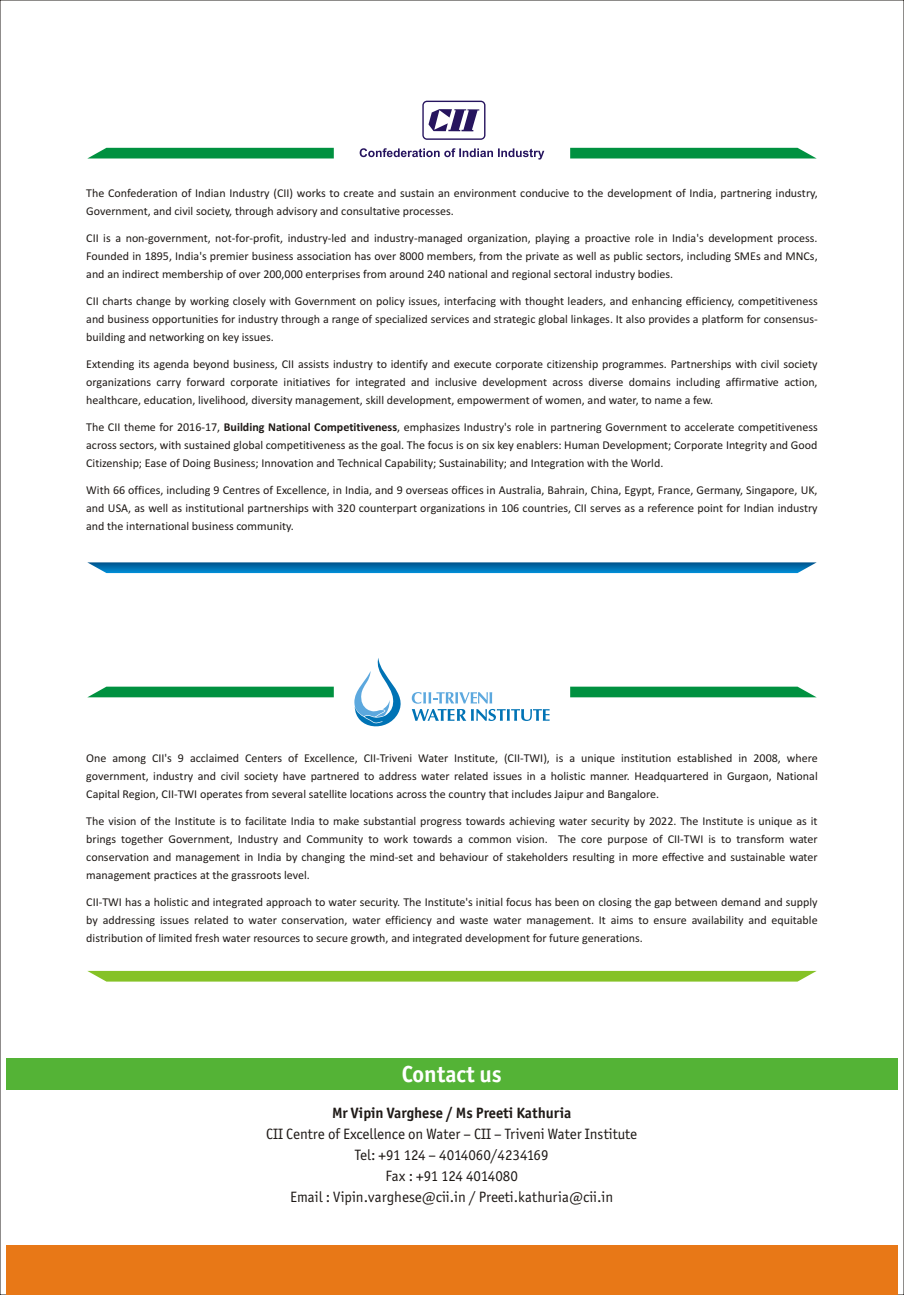
<style>
.page{position:relative;width:904px;height:1295px;background:#fff}
.page>*{position:absolute;margin:0;border:0;box-sizing:border-box;transform-origin:0 0}
.t1{font:700 23.25px "Officina San ITC";color:#fff}
.t2{font:15px/21px "Officina San ITC";color:#1f1a17;text-align:center}
.t3{font:700 15px "Officina San ITC";color:#1f1a17}
.t4{font:12px/18px "Calibri";color:#1f1a17;text-align:justify}
.s1{font-weight:700}
</style>
<div class="page">
<svg style="left:87px;top:562px;width:729px;height:11px"></svg>
<div style="left:87px;top:971px;width:729px;height:10px;background:#85c226"></div>
<svg style="left:422px;top:101px;width:63px;height:39px"></svg>
<svg style="left:87px;top:148px;width:729px;height:11px"></svg>
<div style="left:6px;top:1058px;width:892px;height:31px;background:#54b336"></div>
<svg style="left:87px;top:658px;width:729px;height:69px"></svg>
<div style="left:6px;top:1245px;width:892px;height:49px;background:#e87817"></div>
<p class="t4" style="left:86px;top:185px;width:733px">The Confederation of Indian Industry (CII) works to create and sustain an environment conducive to the development of India, partnering industry,<br>Government, and civil society, through advisory and consultative processes.</p>
<p class="t4" style="left:86px;top:230px;width:733px">CII is a non-government, not-for-profit, industry-led and industry-managed organization, playing a proactive role in India's development process.<br>Founded in 1895, India's premier business association has over 8000 members, from the private as well as public sectors, including SMEs and MNCs, and an indirect membership of over 200,000 enterprises from around 240 national and regional sectoral industry bodies.</p>
<p class="t4" style="left:86px;top:293px;width:733px">CII charts change by working closely with Government on policy issues, interfacing with thought leaders, and enhancing efficiency, competitiveness and business opportunities for industry through a range of specialized services and strategic global linkages. It also provides a platform for consensus&shy;building and networking on key issues.</p>
<p class="t4" style="left:86px;top:356px;width:733px">Extending its agenda beyond business, CII assists industry to identify and execute corporate citizenship programmes. Partnerships with civil society organizations carry forward corporate initiatives for integrated and inclusive development across diverse domains including affirmative action, healthcare, education, livelihood, diversity management, skill development, empowerment of women, and water, to name a few.</p>
<p class="t4" style="left:86px;top:419px;width:733px">The CII theme for 2016-17, <span class="s1">Building National Competitiveness</span>, emphasizes Industry's role in partnering Government to accelerate competitiveness across sectors, with sustained global competitiveness as the goal. The focus is on six key enablers: Human Development; Corporate Integrity and Good Citizenship; Ease of Doing Business; Innovation and Technical Capability; Sustainability; and Integration with the World.</p>
<p class="t4" style="left:86px;top:482px;width:733px">With 66 offices, including 9 Centres of Excellence, in India, and 9 overseas offices in Australia, Bahrain, China, Egypt, France, Germany, Singapore, UK, and USA, as well as institutional partnerships with 320 counterpart organizations in 106 countries, CII serves as a reference point for Indian industry and the international business community.</p>
<p class="t4" style="left:86px;top:750px;width:733px">One among CII's 9 acclaimed Centers of Excellence, CII-Triveni Water Institute, (CII-TWI), is a unique institution established in 2008, where government, industry and civil society have partnered to address water related issues in a holistic manner. Headquartered in Gurgaon, National Capital Region, CII-TWI operates from several satellite locations across the country that includes Jaipur and Bangalore.</p>
<p class="t4" style="left:86px;top:813px;width:733px">The vision of the Institute is to facilitate India to make substantial progress towards achieving water security by 2022. The Institute is unique as it brings together Government, Industry and Community to work towards a common vision. The core purpose of CII-TWI is to transform water conservation and management in India by changing the mind-set and behaviour of stakeholders resulting in more effective and sustainable water management practices at the grassroots level.</p>
<p class="t4" style="left:86px;top:894px;width:733px">CII-TWI has a holistic and integrated approach to water security. The Institute's initial focus has been on closing the gap between demand and supply by addressing issues related to water conservation, water efficiency and waste water management. It aims to ensure availability and equitable distribution of limited fresh water resources to secure growth, and integrated development for future generations.</p>
<h1 class="t1" style="left:402px;top:1064px;width:101px">Contact us</h1>
<p class="t3" style="left:332px;top:1107px;width:241px">Mr Vipin Varghese / Ms Preeti Kathuria</p>
<p class="t2" style="left:266px;top:1125px;width:372px">CII Centre of Excellence on Water – CII – Triveni Water Institute Tel: +91 124 – 4014060/4234169<br>Fax : +91 124 4014080<br>Email : Vipin.varghese@cii.in / Preeti.kathuria@cii.in</p>
</div>
